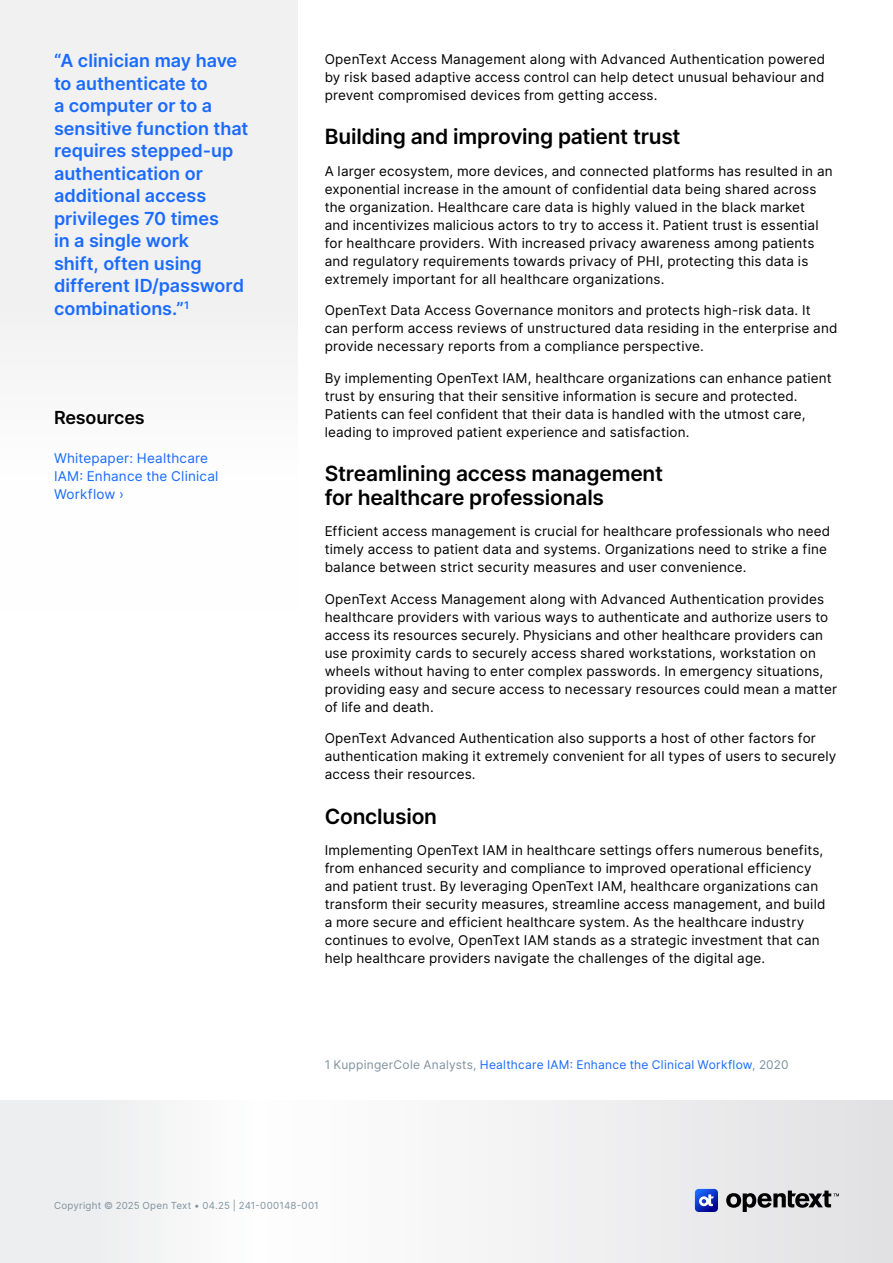
<style>
.page{position:relative;width:893px;height:1263px;background:#fff}
.page>*{position:absolute;margin:0;border:0;box-sizing:border-box;transform-origin:0 0}
.H2_Heading{font:600 21px/24px "Inter";letter-spacing:-.01em;color:#000}
.t1{font:600 18px/22.5px "Inter";color:#1a6aff}
.t2{font:600 18px "Inter";letter-spacing:-.01em;color:#000}
.Body{font:13.5px/18px "Inter";letter-spacing:.015em;color:#000}
.t3{font:13.5px/18px "Inter";letter-spacing:.015em;color:#1a6aff}
.t4{font:12px "Inter";letter-spacing:.02em;color:#1a6aff}
.t5{font:9.75px "Inter";letter-spacing:.025em;color:#7e929f}
.s1{color:#7e929f}
</style>
<div class="page">
<svg style="left:0;top:1101px;width:893px;height:162px"></svg>
<svg style="left:726px;top:1190px;width:113px;height:22px;background:#8c8c8d"></svg>
<svg style="left:695px;top:1189px;width:23px;height:23px"></svg>
<div style="left:0;top:0;width:298px;height:352px;background:#f1f1f2"></div>
<p class="t1" style="left:54px;top:49px;width:196px">“A clinician may have to authenticate to<br>a computer or to a sensitive function that requires stepped-up authentication or additional access privileges 70 times<br>in a single work<br>shift, often using different ID/password combinations.”<sup>1</sup></p>
<h2 class="t2" style="left:54px;top:405px;width:92px">Resources</h2>
<p class="t3" style="left:54px;top:448px;width:166px">Whitepaper: Healthcare<br>IAM: Enhance the Clinical<br>Workflow ›</p>
<p class="Body" style="left:325px;top:50px;width:502px;text-align:justify">OpenText Access Management along with Advanced Authentication powered by risk based adaptive access control can help detect unusual behaviour and prevent compromised devices from getting access.</p>
<h2 class="H2_Heading" style="left:325px;top:124px;width:357px">Building and improving patient trust</h2>
<p class="Body" style="left:325px;top:161px;width:510px">A larger ecosystem, more devices, and connected platforms has resulted in an exponential increase in the amount of confidential data being shared across the organization. Healthcare care data is highly valued in the black market and incentivizes malicious actors to try to access it. Patient trust is essential for healthcare providers. With increased privacy awareness among patients and regulatory requirements towards privacy of PHI, protecting this data is extremely important for all healthcare organizations.</p>
<p class="Body" style="left:325px;top:301px;width:514px">OpenText Data Access Governance monitors and protects high-risk data. It can perform access reviews of unstructured data residing in the enterprise and provide necessary reports from a compliance perspective.</p>
<p class="Body" style="left:325px;top:368px;width:509px">By implementing OpenText IAM, healthcare organizations can enhance patient trust by ensuring that their sensitive information is secure and protected.<br>Patients can feel confident that their data is handled with the utmost care, leading to improved patient experience and satisfaction.</p>
<h2 class="H2_Heading" style="left:325px;top:461px;width:340px">Streamlining access management for healthcare professionals</h2>
<p class="Body" style="left:325px;top:522px;width:507px">Efficient access management is crucial for healthcare professionals who need timely access to patient data and systems. Organizations need to strike a fine balance between strict security measures and user convenience.</p>
<p class="Body" style="left:325px;top:590px;width:514px">OpenText Access Management along with Advanced Authentication provides healthcare providers with various ways to authenticate and authorize users to access its resources securely. Physicians and other healthcare providers can use proximity cards to securely access shared workstations, workstation on wheels without having to enter complex passwords. In emergency situations, providing easy and secure access to necessary resources could mean a matter of life and death.</p>
<p class="Body" style="left:325px;top:729px;width:513px">OpenText Advanced Authentication also supports a host of other factors for authentication making it extremely convenient for all types of users to securely access their resources.</p>
<h2 class="H2_Heading" style="left:325px;top:803px;width:114px">Conclusion</h2>
<p class="Body" style="left:325px;top:841px;width:502px">Implementing OpenText IAM in healthcare settings offers numerous benefits, from enhanced security and compliance to improved operational efficiency and patient trust. By leveraging OpenText IAM, healthcare organizations can transform their security measures, streamline access management, and build a more secure and efficient healthcare system. As the healthcare industry continues to evolve, OpenText IAM stands as a strategic investment that can help healthcare providers navigate the challenges of the digital age.</p>
<p class="t4" style="left:325px;top:1056px;width:465px"><span class="s1">1 KuppingerCole Analysts,</span> Healthcare IAM: Enhance the Clinical Workflow<span class="s1">, 2020</span></p>
<p class="t5" style="left:54px;top:1198px;width:266px">Copyright © 2025 Open Text • 04.25 | 241-000148-001</p>
</div>
